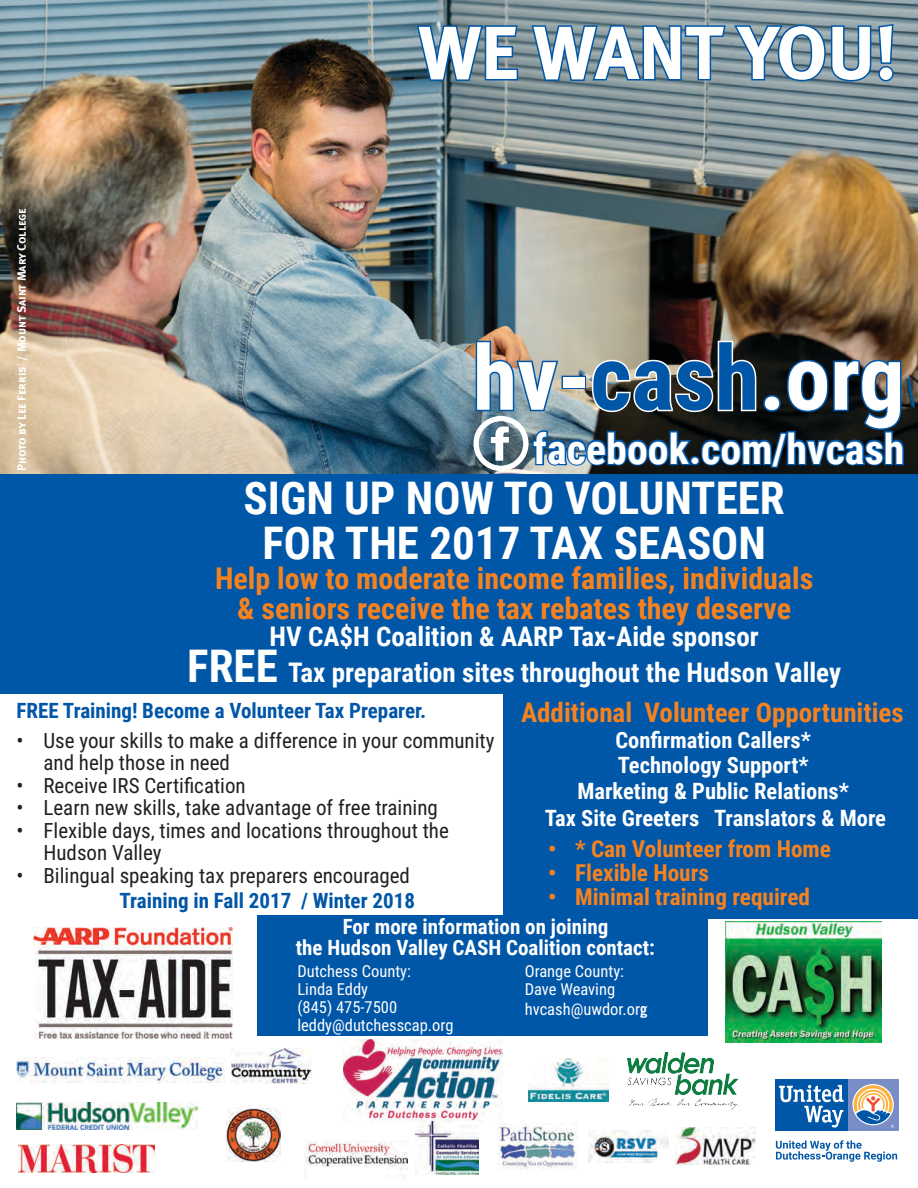
<style>
.page{position:relative;width:918px;height:1188px;background:#fff}
.page>*{position:absolute;margin:0;border:0;box-sizing:border-box;transform-origin:0 0}
.t1{font:700 90px "Roboto Condensed";color:#fff}
.t2{font:700 75px "Meta";color:#fff}
.t3{font:700 45px/45px "Roboto Condensed";color:#fff;text-align:center}
.t4{font:700 42px "Roboto Condensed";color:#fff}
.t5{font:700 30px/30px "Roboto Condensed";color:#f5821f;text-align:center}
.t6{font:700 27px/36px "Roboto Condensed";color:#fff;text-align:center}
.t7{font:700 27px "Roboto Condensed";color:#f5821f}
.t8{font:700 23.25px "Roboto Condensed";color:#f5821f}
.t9{font:700 22.5px/25.5px "Roboto Condensed";color:#fff;text-align:center}
.t10{font:21px/22.5px "Roboto Condensed";color:#231f20}
.t11{font:700 21px "Roboto Condensed";color:#0056a7}
.t12{font:700 21px/21px "Roboto Condensed";color:#fff;text-align:center}
.t13{font:16.5px/18px "Roboto Condensed";color:#fff}
.t14{font:12px "Meta Bold Caps";letter-spacing:-.01em;color:#fff}
.s1{color:#0056a7}
.s2{font-size:45px}
.s3{font-family:"Trade Gothic Bold Cond Twenty"}
</style>
<div class="page">
<div style="left:503px;top:688px;width:415px;height:231px;background:#0056a7"></div>
<img style="left:0;top:0;width:918px;height:474px">
<svg style="left:415px;top:14px;width:105px;height:116px;background:#648293"></svg>
<svg style="left:530px;top:0;width:365px;height:130px;background:#728d9b"></svg>
<div style="left:0;top:474px;width:918px;height:219px;background:#0056a7"></div>
<div style="left:257px;top:915px;width:451px;height:121px;background:#0056a7"></div>
<img style="left:34px;top:927px;width:198px;height:112px">
<img style="left:725px;top:922px;width:157px;height:121px">
<svg style="left:775px;top:1079px;width:124px;height:83px"></svg>
<img style="left:344px;top:1040px;width:158px;height:82px">
<img style="left:16px;top:1103px;width:181px;height:26px">
<img style="left:16px;top:1058px;width:209px;height:25px">
<img style="left:18px;top:1145px;width:136px;height:27px">
<img style="left:305px;top:1141px;width:102px;height:30px">
<img style="left:416px;top:1122px;width:63px;height:52px">
<img style="left:498px;top:1124px;width:80px;height:46px">
<img style="left:588px;top:1131px;width:80px;height:32px">
<img style="left:627px;top:1053px;width:112px;height:57px">
<img style="left:676px;top:1127px;width:80px;height:37px">
<img style="left:528px;top:1058px;width:80px;height:44px">
<img style="left:232px;top:1048px;width:79px;height:35px">
<img style="left:474px;top:339px;width:431px;height:132px">
<div style="left:473px;top:416px;width:56px;height:55px;border:5px solid #fff;border-radius:50%"></div>
<div style="left:474px;top:416px;width:54px;height:55px;border:4px solid #fff;border-radius:50%"></div>
<img style="left:227px;top:1109px;width:53px;height:53px">
<p class="t2" style="left:419px;top:9px;width:480px">WE WANT YOU!</p>
<p class="t14" style="left:14px;top:471px;width:264px;rotate:-90deg">Photo by Lee Ferris / Mount Saint Mary College</p>
<p class="t1" style="left:473px;top:315px;width:433px">hv-<span class="s1">cash</span>.org</p>
<p class="t4" style="left:533px;top:419px;width:373px">facebook.com/hvcash</p>
<p class="t3" style="left:244px;top:474px;width:543px">SIGN UP NOW TO VOLUNTEER<br>FOR THE 2017 TAX SEASON</p>
<p class="t5" style="left:215px;top:562px;width:600px">Help low to moderate income families, individuals &amp; seniors receive the tax rebates they deserve</p>
<p class="t6" style="left:187px;top:617px;width:655px">HV CA$H Coalition &amp; AARP Tax-Aide sponsor<br><span class="s2">FREE</span> Tax preparation sites throughout the Hudson Valley</p>
<p class="t11" style="left:16px;top:696px;width:411px">FREE Training! Become a Volunteer Tax Preparer.</p>
<p class="t10" style="left:44px;top:728px;width:453px;text-indent:-27px">• Use your skills to make a difference in your community and help those in need</p>
<p class="t10" style="left:16px;top:773px;width:231px">• Receive IRS Certification</p>
<p class="t10" style="left:16px;top:796px;width:423px">• Learn new skills, take advantage of free training</p>
<p class="t10" style="left:44px;top:818px;width:407px;text-indent:-27px">• Flexible days, times and locations throughout the<br>Hudson Valley</p>
<p class="t10" style="left:16px;top:863px;width:395px">• Bilingual speaking tax preparers encouraged</p>
<p class="t11" style="left:120px;top:886px;width:297px">Training in Fall 2017 / Winter 2018</p>
<p class="t7" style="left:521px;top:694px;width:384px">Additional Volunteer Opportunities</p>
<p class="t9" style="left:577px;top:726px;width:273px">Confirmation Callers*<br>Technology Support*<br>Marketing &amp; Public Relations*</p>
<p class="t9" style="left:545px;top:804px;width:343px">Tax Site Greeters Translators &amp; More</p>
<p class="t8" style="left:548px;top:833px;width:284px">• * Can Volunteer from Home</p>
<p class="t8" style="left:548px;top:857px;width:162px">• Flexible Hours</p>
<p class="t8" style="left:548px;top:881px;width:263px">• Minimal training required</p>
<p class="t12" style="left:296px;top:916px;width:361px">For more information on joining<br>the Hudson Valley CASH Coalition contact:</p>
<p class="t13" style="left:297px;top:961px;width:115px">Dutchess County:</p>
<p class="t13" style="left:297px;top:979px;width:72px">Linda Eddy</p>
<p class="t13" style="left:297px;top:997px;width:158px">(845) 475-7500 leddy@dutchesscap.org</p>
<p class="t13" style="left:525px;top:961px;width:101px">Orange County:</p>
<p class="t13" style="left:525px;top:979px;width:92px">Dave Weaving</p>
<p class="t13" style="left:525px;top:999px;width:124px">hvcash@uwdor.or<span class="s3">g</span></p>
</div>
